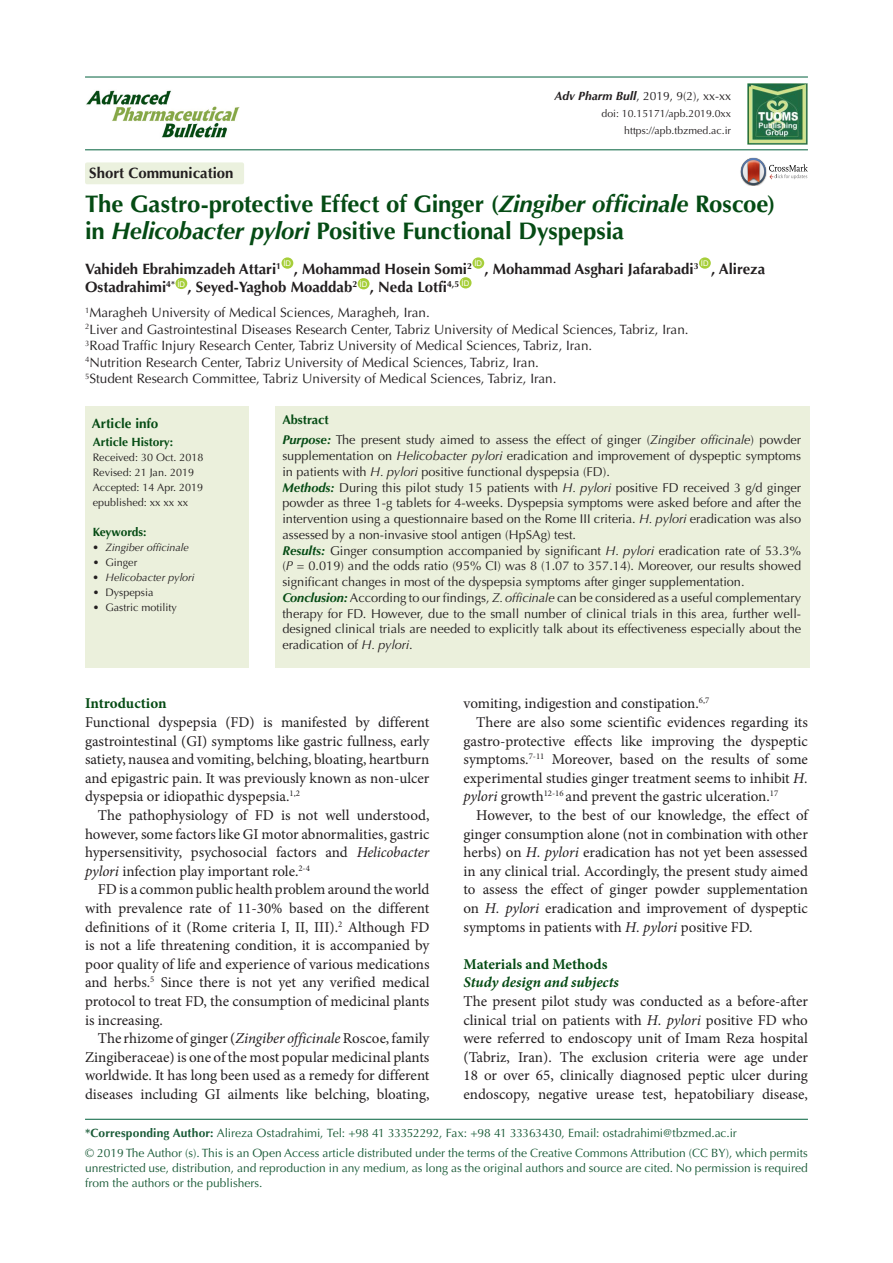
<style>
.page{position:relative;width:893px;height:1263px;background:#fff}
.page>*{position:absolute;margin:0;border:0;box-sizing:border-box;transform-origin:0 0}
.t1{font:700 24px/27px "Optima LT Std";letter-spacing:-.005em;color:#054b14}
.t2{font:15px/18.6px "Minion Pro";color:#231f20;text-align:justify}
.t3{font:700 15px "Optima LT Std";color:#231f20}
.t4{font:700 15px "Minion Pro";color:#054b14}
.t5{font:italic 700 15px "Minion Pro";letter-spacing:-.005em;color:#054b14}
.t6{font:13.5px "Optima LT Std";color:#231f20}
.t7{font:700 13.5px "Optima LT Std";color:#054b14}
.t8{font:12.75px/15.8px "Optima LT Std";color:#231f20;text-align:justify}
.t9{font:700 12.75px "Optima LT Std";color:#054b14}
.corresponding{font:12px/15px "Optima LT Std";color:#195a37;text-align:justify}
.t10{font:12px "Optima LT Std";color:#231f20}
.t11{font:700 12px "Optima LT Std";color:#054b14}
.t12{font:700 12px "Optima LT Std";letter-spacing:-.02em;color:#054b14}
.t13{font:10.8px "Optima LT Std";color:#231f20}
.t14{font:italic 10.8px "Optima LT Std";color:#231f20}
.t15{font:10.5px "Optima LT Std";color:#231f20}
.t16{font:7.8px "Arial";color:#fff}
.s1{font-weight:700;font-style:italic}
.s2{font-style:italic}
.s3{font-weight:700;font-style:italic;color:#054b14}
.s4{font-weight:700}
</style>
<div class="page">
<hr style="left:85px;top:149px;width:723px;height:1px;background:#1e7252">
<hr style="left:85px;top:76px;width:723px;height:2px;background:#1e7252">
<div style="left:282px;top:257px;width:11px;height:12px;background:#a6ce39;border-radius:50%"></div>
<div style="left:472px;top:257px;width:12px;height:12px;background:#a6ce39;border-radius:50%"></div>
<div style="left:699px;top:257px;width:12px;height:12px;background:#a6ce39;border-radius:50%"></div>
<div style="left:175px;top:278px;width:12px;height:11px;background:#a6ce39;border-radius:50%"></div>
<div style="left:358px;top:278px;width:11px;height:11px;background:#a6ce39;border-radius:50%"></div>
<div style="left:460px;top:277px;width:12px;height:11px;background:#a6ce39;border-radius:50%"></div>
<div style="left:85px;top:162px;width:159px;height:22px;background:#ebf1de;border-radius:2px"></div>
<div style="left:85px;top:406px;width:163px;height:262px;background:#ebf0dc"></div>
<div style="left:275px;top:406px;width:535px;height:262px;background:#ebf0dc"></div>
<svg style="left:741px;top:158px;width:67px;height:27px"></svg>
<img style="left:748px;top:84px;width:60px;height:61px">
<hr style="left:85px;top:1119px;width:723px;height:1px;background:#1e7252">
<img style="left:86px;top:90px;width:154px;height:48px">
<p class="t3" style="left:89px;top:164px;width:146px">Short Communication</p>
<p class="t10" style="left:554px;top:89px;width:178px"><span class="s1">Adv Pharm Bull</span>, 2019, 9(2), xx-xx</p>
<p class="t15" style="left:601px;top:108px;width:131px">doi: 10.15171/apb.2019.0xx</p>
<p class="t15" style="left:624px;top:125px;width:108px">https://apb.tbzmed.ac.ir</p>
<p class="t1" style="left:85px;top:191px;width:692px">The Gastro-protective Effect of Ginger (<span class="s2">Zingiber officinale</span> Roscoe) in <span class="s2">Helicobacter pylori</span> Positive Functional Dyspepsia</p>
<p class="t3" style="left:85px;top:260px;width:198px">Vahideh Ebrahimzadeh Attari<sup>1</sup></p>
<p class="t16" style="left:283px;top:258px;width:9px">ID</p>
<p class="t3" style="left:294px;top:260px;width:180px">, Mohammad Hosein Somi<sup>2</sup></p>
<p class="t16" style="left:474px;top:258px;width:9px">ID</p>
<p class="t3" style="left:485px;top:260px;width:215px">, Mohammad Asghari Jafarabadi<sup>3</sup></p>
<p class="t16" style="left:701px;top:258px;width:9px">ID</p>
<p class="t3" style="left:711px;top:260px;width:56px">, Alireza</p>
<p class="t3" style="left:85px;top:278px;width:91px">Ostadrahimi<sup>4*</sup></p>
<p class="t16" style="left:177px;top:278px;width:9px">ID</p>
<p class="t3" style="left:188px;top:278px;width:171px">, Seyed-Yaghob Moaddab<sup>2</sup></p>
<p class="t16" style="left:360px;top:279px;width:9px">ID</p>
<p class="t3" style="left:370px;top:278px;width:91px">, Neda Lotfi<sup>4,5</sup></p>
<p class="t16" style="left:462px;top:278px;width:9px">ID</p>
<p class="t6" style="left:85px;top:305px;width:346px"><sup>1</sup>Maragheh University of Medical Sciences, Maragheh, Iran.</p>
<p class="t6" style="left:85px;top:321px;width:605px"><sup>2</sup>Liver and Gastrointestinal Diseases Research Center, Tabriz University of Medical Sciences, Tabriz, Iran.</p>
<p class="t6" style="left:85px;top:338px;width:509px"><sup>3</sup>Road Traffic Injury Research Center, Tabriz University of Medical Sciences, Tabriz, Iran.</p>
<p class="t6" style="left:85px;top:354px;width:455px"><sup>4</sup>Nutrition Research Center, Tabriz University of Medical Sciences, Tabriz, Iran.</p>
<p class="t6" style="left:85px;top:371px;width:473px"><sup>5</sup>Student Research Committee, Tabriz University of Medical Sciences, Tabriz, Iran.</p>
<p class="t7" style="left:92px;top:415px;width:68px">Article info</p>
<p class="t11" style="left:93px;top:435px;width:82px">Article History:</p>
<p class="t13" style="left:93px;top:451px;width:112px">Received: 30 Oct. 2018</p>
<p class="t13" style="left:93px;top:466px;width:103px">Revised: 21 Jan. 2019</p>
<p class="t13" style="left:93px;top:481px;width:112px">Accepted: 14 Apr. 2019</p>
<p class="t13" style="left:93px;top:496px;width:97px">epublished: xx xx xx</p>
<p class="t12" style="left:93px;top:525px;width:55px">Keywords:</p>
<p class="t14" style="left:93px;top:541px;width:98px">• Zingiber officinale</p>
<p class="t13" style="left:93px;top:556px;width:46px">• Ginger</p>
<p class="t14" style="left:93px;top:571px;width:103px">• Helicobacter pylori</p>
<p class="t13" style="left:93px;top:586px;width:62px">• Dyspepsia</p>
<p class="t13" style="left:93px;top:601px;width:86px">• Gastric motility</p>
<p class="t9" style="left:282px;top:413px;width:48px">Abstract</p>
<p class="t8" style="left:282px;top:432px;width:520px"><span class="s3">Purpose:</span> The present study aimed to assess the effect of ginger (<span class="s2">Zingiber officinale</span>) powder supplementation on <span class="s2">Helicobacter pylori</span> eradication and improvement of dyspeptic symptoms in patients with <span class="s2">H. pylori</span> positive functional dyspepsia (FD).</p>
<p class="t8" style="left:282px;top:480px;width:520px"><span class="s3">Methods:</span> During this pilot study 15 patients with <span class="s2">H. pylori</span> positive FD received 3 g/d ginger powder as three 1-g tablets for 4-weeks. Dyspepsia symptoms were asked before and after the intervention using a questionnaire based on the Rome III criteria. <span class="s2">H. pylori</span> eradication was also assessed by a non-invasive stool antigen (HpSAg) test.</p>
<p class="t8" style="left:282px;top:543px;width:520px"><span class="s3">Results:</span> Ginger consumption accompanied by significant <span class="s2">H. pylori</span> eradication rate of 53.3% (<span class="s2">P =</span> 0.019) and the odds ratio (95% CI) was 8 (1.07 to 357.14). Moreover, our results showed significant changes in most of the dyspepsia symptoms after ginger supplementation.</p>
<p class="t8" style="left:282px;top:590px;width:520px"><span class="s3">Conclusion:</span> According to our findings, <span class="s2">Z. officinale</span> can be considered as a useful complementary therapy for FD. However, due to the small number of clinical trials in this area, further well&shy;designed clinical trials are needed to explicitly talk about its effectiveness especially about the eradication of <span class="s2">H. pylori</span>.</p>
<p class="t2" style="left:463px;top:694px;width:247px">vomiting, indigestion and constipation.<sup>6,7</sup></p>
<p class="t2" style="left:463px;top:713px;width:346px;text-indent:13px">There are also some scientific evidences regarding its gastro-protective effects like improving the dyspeptic symptoms.<sup>7-11</sup> Moreover, based on the results of some experimental studies ginger treatment seems to inhibit <span class="s2">H. pylori</span> growth<sup>12-16</sup> and prevent the gastric ulceration.<sup>17</sup></p>
<p class="t2" style="left:463px;top:806px;width:346px;text-indent:13px">However, to the best of our knowledge, the effect of ginger consumption alone (not in combination with other herbs) on <span class="s2">H. pylori</span> eradication has not yet been assessed in any clinical trial. Accordingly, the present study aimed to assess the effect of ginger powder supplementation on <span class="s2">H. pylori</span> eradication and improvement of dyspeptic symptoms in patients with <span class="s2">H. pylori</span> positive FD.</p>
<p class="t4" style="left:463px;top:953px;width:145px">Materials and Methods</p>
<p class="t5" style="left:463px;top:972px;width:157px">Study design and subjects</p>
<p class="t2" style="left:463px;top:992px;width:346px">The present pilot study was conducted as a before-after clinical trial on patients with <span class="s2">H. pylori</span> positive FD who were referred to endoscopy unit of Imam Reza hospital (Tabriz, Iran). The exclusion criteria were age under 18 or over 65, clinically diagnosed peptic ulcer during endoscopy, negative urease test, hepatobiliary disease,</p>
<p class="corresponding" style="left:85px;top:1126px;width:653px"><span class="s4">*Corresponding Author:</span> Alireza Ostadrahimi, Tel: +98 41 33352292, Fax: +98 41 33363430, Email: ostadrahimi@tbzmed.ac.ir</p>
<p class="corresponding" style="left:85px;top:1145px;width:724px">© 2019 The Author (s). This is an Open Access article distributed under the terms of the Creative Commons Attribution (CC BY), which permits unrestricted use, distribution, and reproduction in any medium, as long as the original authors and source are cited. No permission is required from the authors or the publishers.</p>
<p class="t4" style="left:85px;top:693px;width:83px">Introduction</p>
<p class="t2" style="left:85px;top:713px;width:346px">Functional dyspepsia (FD) is manifested by different gastrointestinal (GI) symptoms like gastric fullness, early satiety, nausea and vomiting, belching, bloating, heartburn and epigastric pain. It was previously known as non-ulcer dyspepsia or idiopathic dyspepsia.<sup>1,2</sup></p>
<p class="t2" style="left:85px;top:806px;width:346px;text-indent:13px">The pathophysiology of FD is not well understood, however, some factors like GI motor abnormalities, gastric hypersensitivity, psychosocial factors and <span class="s2">Helicobacter pylori</span> infection play important role.<sup>2-4</sup></p>
<p class="t2" style="left:85px;top:880px;width:346px;text-indent:13px">FD is a common public health problem around the world with prevalence rate of 11-30% based on the different definitions of it (Rome criteria I, II, III).<sup>2</sup> Although FD is not a life threatening condition, it is accompanied by poor quality of life and experience of various medications and herbs.<sup>5</sup> Since there is not yet any verified medical protocol to treat FD, the consumption of medicinal plants is increasing.</p>
<p class="t2" style="left:85px;top:1029px;width:346px;text-indent:13px">The rhizome of ginger(<span class="s2">Zingiber officinale</span> Roscoe, family Zingiberaceae) is one of the most popular medicinal plants worldwide. It has long been used as a remedy for different diseases including GI ailments like belching, bloating,</p>
</div>
